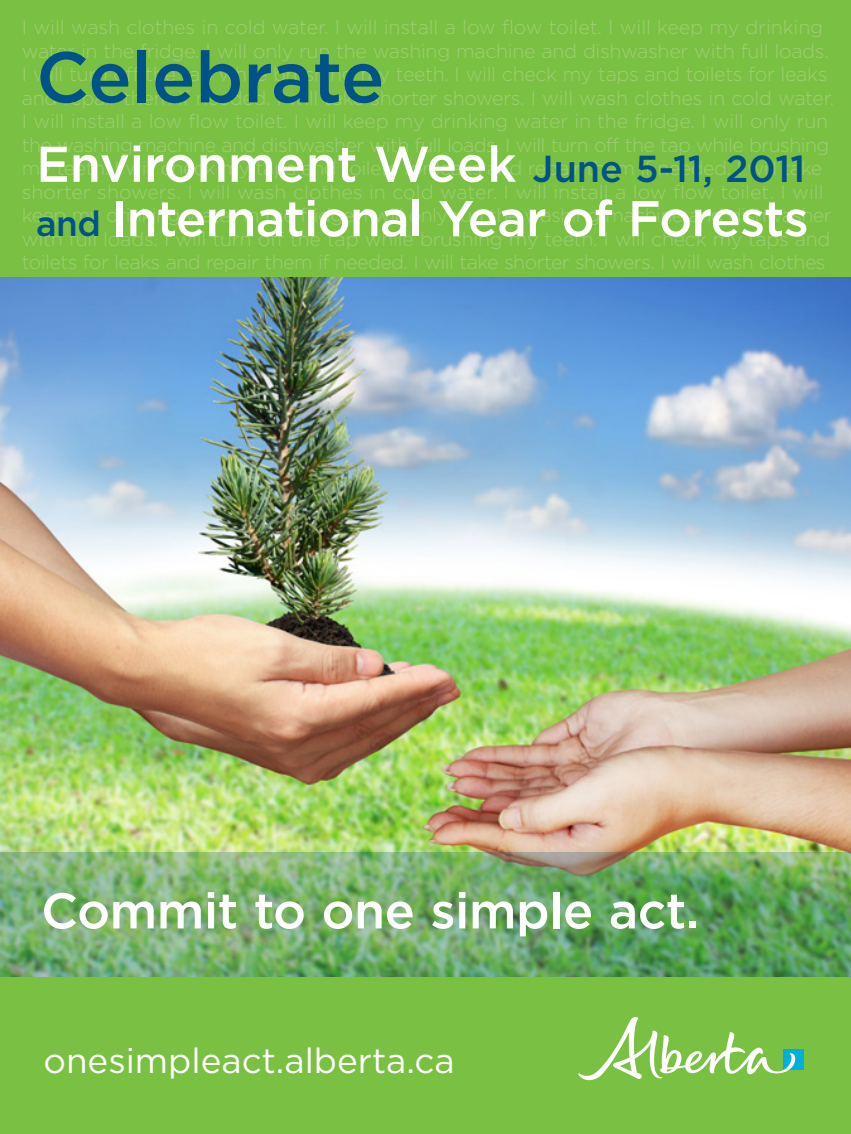
<style>
.page{position:relative;width:851px;height:1134px;background:#fff}
.page>*{position:absolute;margin:0;border:0;box-sizing:border-box;transform-origin:0 0}
.t1{font:500 71.75px "Gotham";letter-spacing:-.005em;color:#005288}
.t2{font:500 50.05px "Gotham";letter-spacing:-.015em;color:#fff}
.t3{font:35px "Gotham";color:#fff}
.t4{font:300 19.6px/23.4px "Gotham";letter-spacing:-.02em;color:#9ece72}
.s1{font-size:37.45px;color:#005288}
.s2{font-size:35px;color:#005288}
</style>
<div class="page">
<div style="left:0;top:0;width:850px;height:1134px;background:#7ac143"></div>
<img style="left:1px;top:277px;width:849px;height:575px">
<div style="left:783px;top:1049px;width:20px;height:21px;background:#00afdb"></div>
<svg style="left:578px;top:1017px;width:217px;height:64px"></svg>
<img style="left:0;top:852px;width:850px;height:124px">
<p class="t4" style="left:22px;top:15px;width:813px">I will wash clothes in cold water. I will install a low flow toilet. I will keep my drinking water in the fridge. I will only run the washing machine and dishwasher with full loads.<br>I will turn off the tap while brushing my teeth. I will check my taps and toilets for leaks and repair them if needed. I will take shorter showers. I will wash clothes in cold water.<br>I will install a low flow toilet. I will keep my drinking water in the fridge. I will only run the washing machine and dishwasher with full loads. I will turn off the tap while brushing my teeth. I will check my taps and toilets for leaks and repair them if needed. I will take shorter showers. I will wash clothes in cold water. I will install a low flow toilet. I will keep my drinking water in the fridge. I will only run the washing machine and dishwasher with full loads. I will turn off the tap while brushing my teeth. I will check my taps and toilets for leaks and repair them if needed. I will take shorter showers. I will wash clothes</p>
<p class="t1" style="left:36px;top:36px;width:350px">Celebrate</p>
<p class="t2" style="left:36px;top:136px;width:770px">Environment Week <span class="s1">June 5-11, 2011</span></p>
<p class="t2" style="left:36px;top:190px;width:774px"><span class="s2">and</span> International Year of Forests</p>
<p class="t2" style="left:41px;top:882px;width:659px">Commit to one simple act.</p>
<p class="t3" style="left:43px;top:1042px;width:413px">onesimpleact.alberta.ca</p>
</div>
